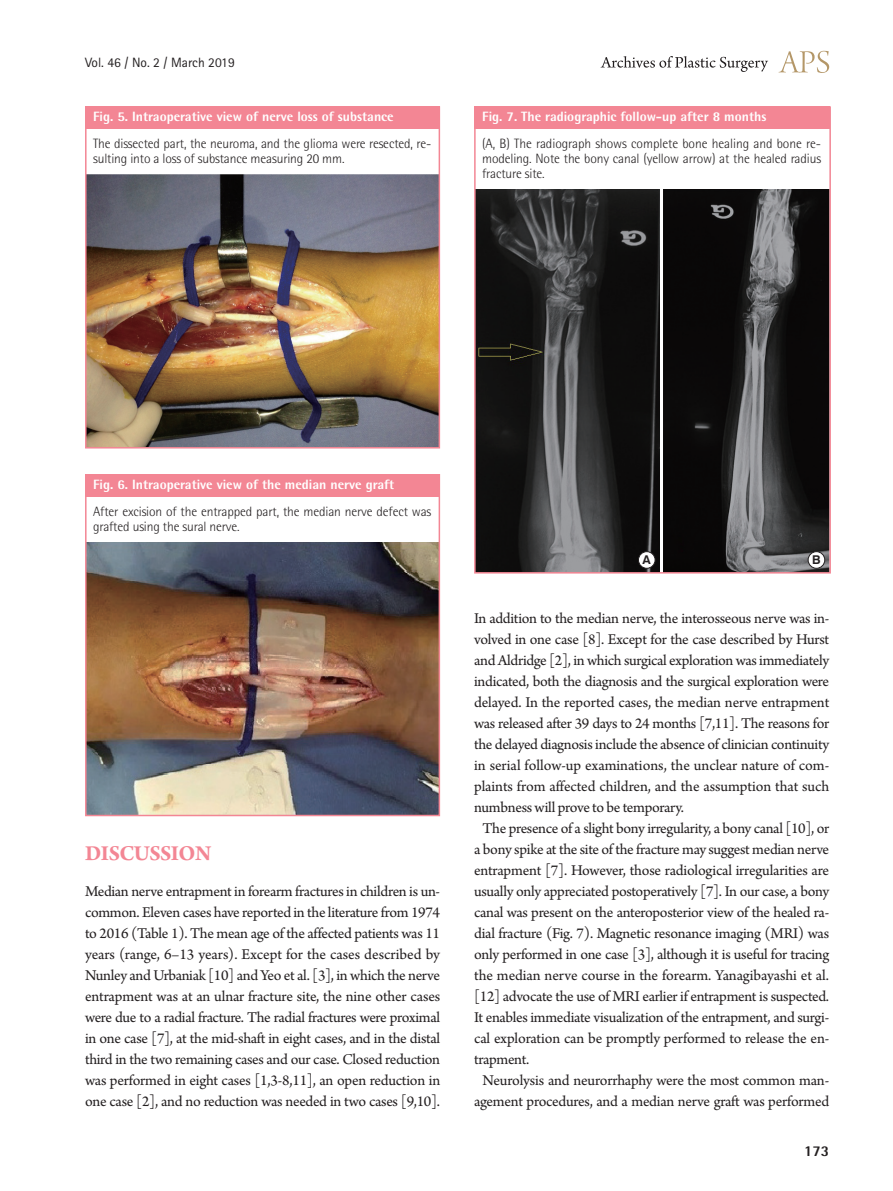
<style>
.page{position:relative;width:893px;height:1191px;background:#fff}
.page>*{position:absolute;margin:0;border:0;box-sizing:border-box;transform-origin:0 0}
.대제목{font:700 22.5px "Arno Pro";letter-spacing:-.02em;color:#f38694}
.본문{font:15.75px/21px "Arno Pro";letter-spacing:-.015em;color:#231f20;text-align:justify}
.t1{font:800 15px "Rotis Semi Sans Std";color:#231f20}
.그림설명{font:300 13.5px/15px "Rotis Semi Sans Std";letter-spacing:-.01em;color:#231f20}
.표그림제목{font:800 13.5px "Rotis Semi Sans Std";color:#fff}
.t2{font:13.5px "Rotis Sans Serif Std";color:#231f20}
.t3{font:700 12.15px "Swiss 721 BT";color:#231f20}
</style>
<div class="page">
<svg style="left:779px;top:51px;width:50px;height:22px"></svg>
<svg style="left:601px;top:56px;width:167px;height:16px"></svg>
<img style="left:88px;top:175px;width:349px;height:270px">
<div style="left:85px;top:106px;width:354px;height:23px;background:#f38694"></div>
<div style="left:85px;top:106px;width:355px;height:342px;border:2px solid #f38694"></div>
<img style="left:88px;top:542px;width:349px;height:271px">
<div style="left:85px;top:474px;width:354px;height:22px;background:#f38694"></div>
<div style="left:85px;top:474px;width:355px;height:342px;border:2px solid #f38694"></div>
<div style="left:474px;top:106px;width:355px;height:23px;background:#f38694"></div>
<img style="left:664px;top:190px;width:164px;height:380px">
<img style="left:477px;top:190px;width:182px;height:380px">
<div style="left:638px;top:551px;width:17px;height:17px;background:#fff;border-radius:50%"></div>
<div style="left:638px;top:551px;width:17px;height:17px;border:1px solid #231f20;border-radius:50%"></div>
<div style="left:808px;top:551px;width:17px;height:17px;background:#fff;border-radius:50%"></div>
<div style="left:808px;top:551px;width:17px;height:17px;border:1px solid #231f20;border-radius:50%"></div>
<div style="left:474px;top:106px;width:357px;height:467px;border:2px solid #f38694"></div>
<p class="t2" style="left:85px;top:54px;width:151px">Vol. 46 / No. 2 / March 2019</p>
<p class="표그림제목" style="left:93px;top:108px;width:302px">Fig. 5. Intraoperative view of nerve loss of substance</p>
<p class="그림설명" style="left:93px;top:136px;width:340px">The dissected part, the neuroma, and the glioma were resected, re&shy;sulting into a loss of substance measuring 20 mm.</p>
<p class="표그림제목" style="left:482px;top:108px;width:286px">Fig. 7. The radiographic follow-up after 8 months</p>
<p class="그림설명" style="left:482px;top:136px;width:340px;text-align:justify">(A, B) The radiograph shows complete bone healing and bone re&shy;modeling. Note the bony canal (yellow arrow) at the healed radius fracture site.</p>
<p class="표그림제목" style="left:93px;top:475px;width:303px">Fig. 6. Intraoperative view of the median nerve graft</p>
<p class="그림설명" style="left:93px;top:503px;width:340px">After excision of the entrapped part, the median nerve defect was grafted using the sural nerve.</p>
<p class="대제목" style="left:85px;top:840px;width:128px">DISCUSSION</p>
<p class="본문" style="left:85px;top:882px;width:357px">Median nerve entrapment in forearm fractures in children is un&shy;common. Eleven cases have reported in the literature from 1974 to 2016 (Table 1). The mean age of the affected patients was 11 years (range, 6–13 years). Except for the cases described by Nunley and Urbaniak [10] and Yeo et al. [3], in which the nerve entrapment was at an ulnar fracture site, the nine other cases were due to a radial fracture. The radial fractures were proximal in one case [7], at the mid-shaft in eight cases, and in the distal third in the two remaining cases and our case. Closed reduction was performed in eight cases [1,3-8,11], an open reduction in one case [2], and no reduction was needed in two cases [9,10].</p>
<p class="t3" style="left:643px;top:552px;width:10px">A</p>
<p class="t3" style="left:812px;top:552px;width:10px">B</p>
<p class="본문" style="left:474px;top:609px;width:357px">In addition to the median nerve, the interosseous nerve was in&shy;volved in one case [8]. Except for the case described by Hurst and Aldridge [2], in which surgical exploration was immediately indicated, both the diagnosis and the surgical exploration were delayed. In the reported cases, the median nerve entrapment was released after 39 days to 24 months [7,11]. The reasons for the delayed diagnosis include the absence of clinician continuity in serial follow-up examinations, the unclear nature of com&shy;plaints from affected children, and the assumption that such numbness will prove to be temporary.</p>
<p class="본문" style="left:474px;top:819px;width:357px;text-indent:9px">The presence of a slight bony irregularity, a bony canal [10], or a bony spike at the site of the fracture may suggest median nerve entrapment [7]. However, those radiological irregularities are usually only appreciated postoperatively [7]. In our case, a bony canal was present on the anteroposterior view of the healed ra&shy;dial fracture (Fig. 7). Magnetic resonance imaging (MRI) was only performed in one case [3], although it is useful for tracing the median nerve course in the forearm. Yanagibayashi et al. [12] advocate the use of MRI earlier if entrapment is suspected.<br>It enables immediate visualization of the entrapment, and surgi&shy;cal exploration can be promptly performed to release the en&shy;trapment.</p>
<p class="본문" style="left:474px;top:1071px;width:357px;text-align:center">Neurolysis and neurorrhaphy were the most common man&shy;agement procedures, and a median nerve graft was performed</p>
<p class="t1" style="left:804px;top:1141px;width:27px">173</p>
</div>
